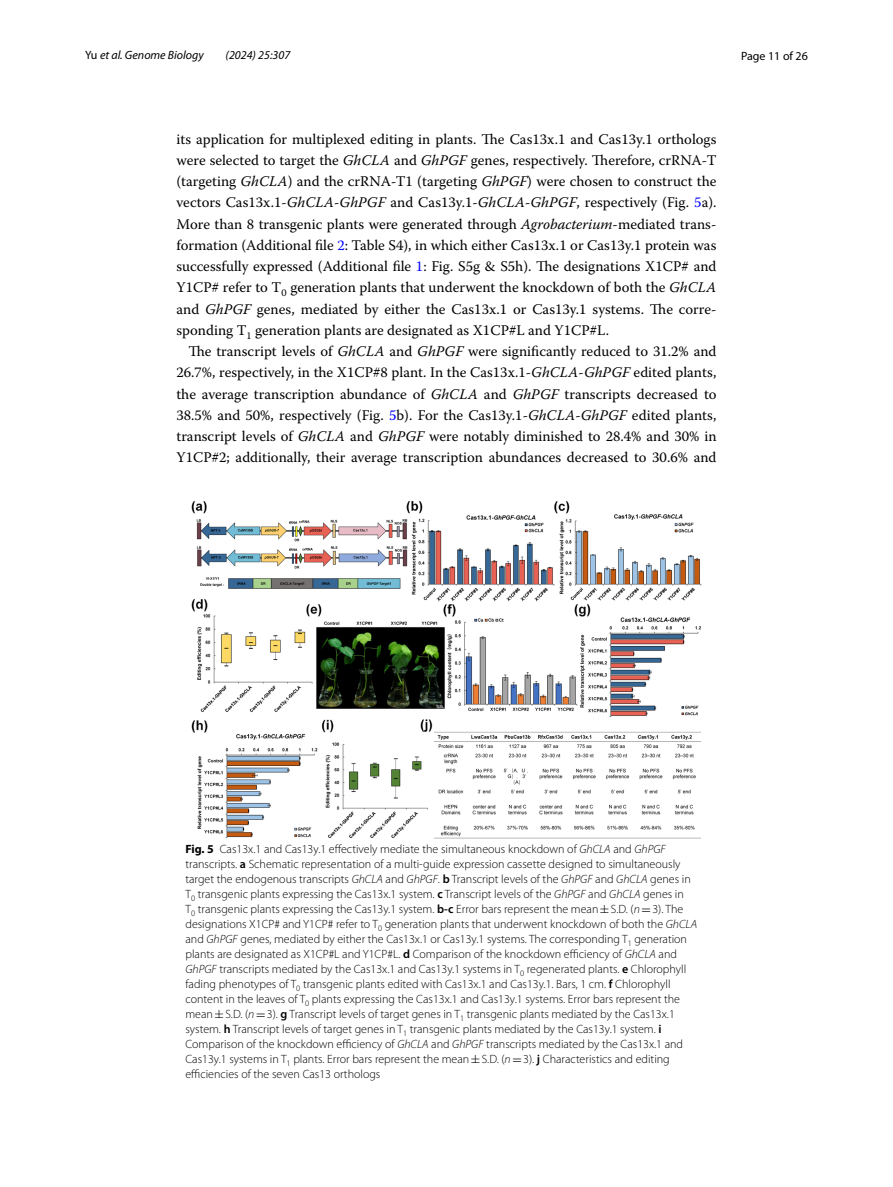
<style>
.page{position:relative;width:893px;height:1187px;background:#fff}
.page>*{position:absolute;margin:0;border:0;box-sizing:border-box;transform-origin:0 0}
.t1{font:14.7px/21.3px "Warnock Pro";color:#000;text-align:justify}
.t2{font:300 12px/15px "Myriad Pro";color:#000}
.t3{font:italic 12px "Myriad Pro";color:#000}
.t4{font:12px "Myriad Pro";color:#000}
.s1{font-style:normal}
.s2{font-style:italic}
.s3{color:#00f}
.s4{font-weight:700}
.s5{font-weight:600}
.s6{font-family:"MTSY";font-weight:400}
</style>
<div class="page">
<img style="left:191px;top:500px;width:511px;height:338px">
<p class="t3" style="left:85px;top:48px;width:120px"><span class="s1">Yu</span> et al. Genome Biology</p>
<p class="t3" style="left:226px;top:48px;width:66px">(2024) 25:307</p>
<p class="t4" style="left:741px;top:48px;width:68px">Page 11 of 26</p>
<p class="t1" style="left:176px;top:128px;width:542px">its application for multiplexed editing in plants. The Cas13x.1 and Cas13y.1 orthologs were selected to target the <span class="s2">GhCLA</span> and <span class="s2">GhPGF</span> genes, respectively. Therefore, crRNA-T (targeting <span class="s2">GhCLA</span>) and the crRNA-T1 (targeting <span class="s2">GhPGF</span>) were chosen to construct the vectors Cas13x.1-<span class="s2">GhCLA</span>-<span class="s2">GhPGF</span> and Cas13y.1-<span class="s2">GhCLA</span>-<span class="s2">GhPGF</span>, respectively (Fig. <span class="s3">5</span>a).<br>More than 8 transgenic plants were generated through <span class="s2">Agrobacterium</span>-mediated trans&shy;formation (Additional file <span class="s3">2</span>: Table S4), in which either Cas13x.1 or Cas13y.1 protein was successfully expressed (Additional file <span class="s3">1</span>: Fig. S5g &amp; S5h). The designations X1CP# and Y1CP# refer to T<sub>0</sub> generation plants that underwent the knockdown of both the <span class="s2">GhCLA </span>and <span class="s2">GhPGF</span> genes, mediated by either the Cas13x.1 or Cas13y.1 systems. The corre&shy;sponding T<sub>1</sub> generation plants are designated as X1CP#L and Y1CP#L.</p>
<p class="t1" style="left:176px;top:340px;width:542px;text-indent:12px">The transcript levels of <span class="s2">GhCLA</span> and <span class="s2">GhPGF</span> were significantly reduced to 31.2% and 26.7%, respectively, in the X1CP#8 plant. In the Cas13x.1-<span class="s2">GhCLA</span>-<span class="s2">GhPGF</span> edited plants, the average transcription abundance of <span class="s2">GhCLA</span> and <span class="s2">GhPGF</span> transcripts decreased to 38.5% and 50%, respectively (Fig. <span class="s3">5</span>b). For the Cas13y.1-<span class="s2">GhCLA</span>-<span class="s2">GhPGF</span> edited plants, transcript levels of <span class="s2">GhCLA</span> and <span class="s2">GhPGF</span> were notably diminished to 28.4% and 30% in Y1CP#2; additionally, their average transcription abundances decreased to 30.6% and</p>
<p class="t2" style="left:185px;top:842px;width:513px"><span class="s4">Fig. 5</span> Cas13x.1 and Cas13y.1 effectively mediate the simultaneous knockdown of <span class="s2">GhCLA</span> and <span class="s2">GhPGF </span>transcripts. <span class="s5">a</span> Schematic representation of a multi-guide expression cassette designed to simultaneously target the endogenous transcripts <span class="s2">GhCLA</span> and <span class="s2">GhPGF</span>. <span class="s5">b</span> Transcript levels of the <span class="s2">GhPGF</span> and <span class="s2">GhCLA</span> genes in T<sub>0</sub> transgenic plants expressing the Cas13x.1 system. <span class="s5">c</span> Transcript levels of the <span class="s2">GhPGF</span> and <span class="s2">GhCLA</span> genes in<br>T<sub>0</sub> transgenic plants expressing the Cas13y.1 system. <span class="s5">b-c</span> Error bars represent the mean<span class="s6">±</span>S.D. (<span class="s2">n</span><span class="s6">=</span>3). The designations X1CP# and Y1CP# refer to T<sub>0</sub> generation plants that underwent knockdown of both the <span class="s2">GhCLA </span>and <span class="s2">GhPGF</span> genes, mediated by either the Cas13x.1 or Cas13y.1 systems. The corresponding T<sub>1</sub> generation plants are designated as X1CP#L and Y1CP#L. <span class="s5">d</span> Comparison of the knockdown efficiency of <span class="s2">GhCLA</span> and <span class="s2">GhPGF</span> transcripts mediated by the Cas13x.1 and Cas13y.1 systems in T<sub>0</sub> regenerated plants. <span class="s5">e</span> Chlorophyll fading phenotypes of T<sub>0</sub> transgenic plants edited with Cas13x.1 and Cas13y.1. Bars, 1 cm. <span class="s5">f</span> Chlorophyll content in the leaves of T<sub>0</sub> plants expressing the Cas13x.1 and Cas13y.1 systems. Error bars represent the mean<span class="s6">±</span>S.D. (<span class="s2">n</span><span class="s6">=</span>3). <span class="s5">g</span> Transcript levels of target genes in T<sub>1</sub> transgenic plants mediated by the Cas13x.1 system. <span class="s5">h</span> Transcript levels of target genes in T<sub>1</sub> transgenic plants mediated by the Cas13y.1 system. <span class="s5">i </span>Comparison of the knockdown efficiency of <span class="s2">GhCLA</span> and <span class="s2">GhPGF</span> transcripts mediated by the Cas13x.1 and Cas13y.1 systems in T<sub>1</sub> plants. Error bars represent the mean<span class="s6">±</span>S.D. (<span class="s2">n</span><span class="s6">=</span>3). <span class="s5">j</span> Characteristics and editing efficiencies of the seven Cas13 orthologs</p>
</div>
